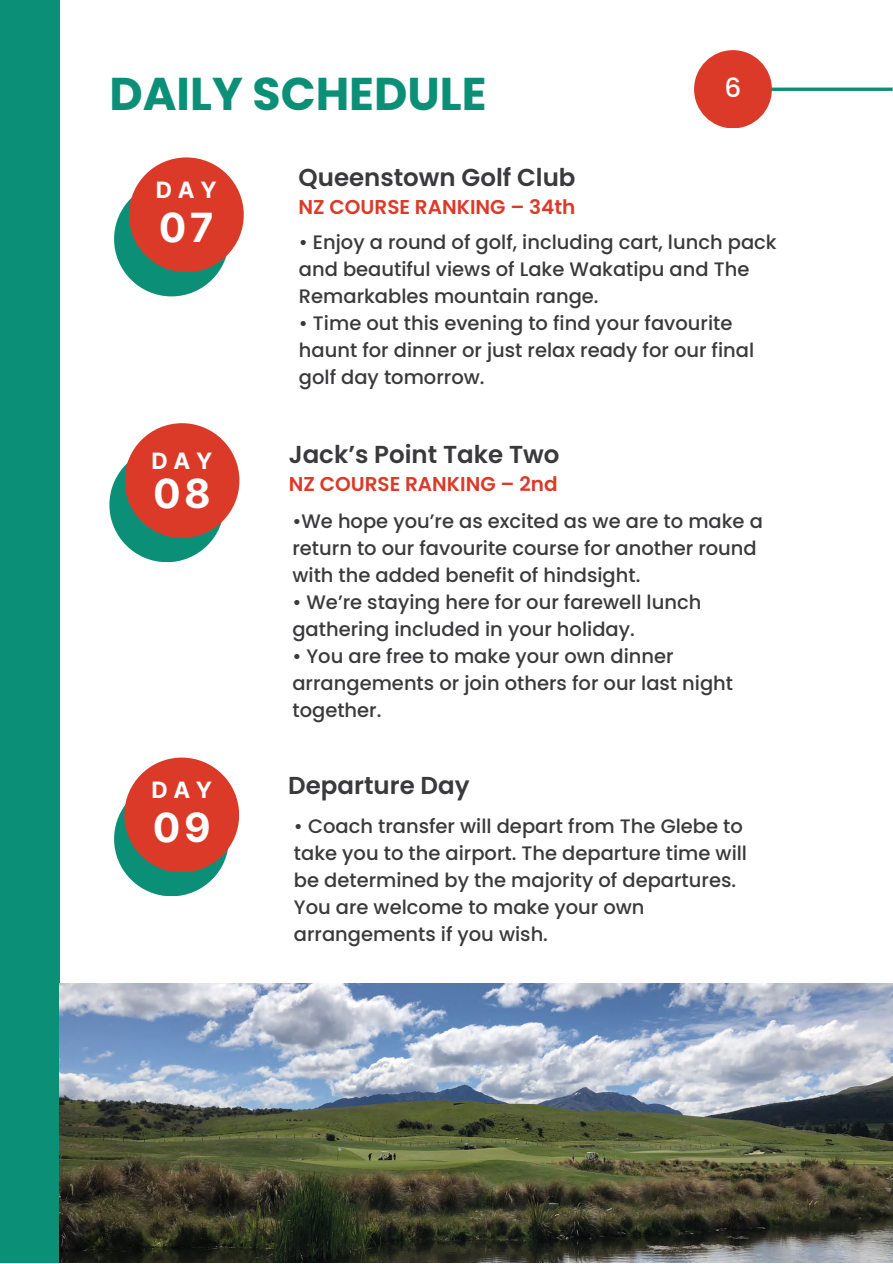
<style>
.page{position:relative;width:893px;height:1264px;background:#fff}
.page>*{position:absolute;margin:0;border:0;box-sizing:border-box;transform-origin:0 0}
.t1{font:700 45.9px "Poppins";color:#0c8f77}
.t2{font:700 40.2px "Inter";color:#fff}
.t3{font:500 26.25px "Poppins";color:#fff}
.t4{font:600 24.45px "Poppins";color:#3a3a3c}
.t5{font:700 22.5px "Inter";letter-spacing:.25em;color:#fff}
.t6{font:600 19.95px "Poppins";color:#dc3a29}
.t7{font:500 19.5px/27px "Poppins";color:#3a3a3c}
</style>
<div class="page">
<div style="left:109px;top:447px;width:115px;height:115px;background:#0c8f77;border-radius:50%"></div>
<div style="left:125px;top:423px;width:114px;height:115px;background:#dc3a29;border-radius:50%"></div>
<div style="left:0;top:0;width:60px;height:1262px;background:#0c8f77"></div>
<hr style="left:733px;top:88px;width:159px;height:3px;background:#0c8f77">
<div style="left:694px;top:50px;width:77px;height:78px;background:#dc3a29;border-radius:50%"></div>
<div style="left:114px;top:781px;width:115px;height:115px;background:#0c8f77;border-radius:50%"></div>
<div style="left:124px;top:757px;width:115px;height:115px;background:#dc3a29;border-radius:50%"></div>
<div style="left:114px;top:182px;width:115px;height:114px;background:#0c8f77;border-radius:50%"></div>
<div style="left:129px;top:157px;width:115px;height:115px;background:#dc3a29;border-radius:50%"></div>
<img style="left:60px;top:983px;width:832px;height:279px">
<p class="t1" style="left:109px;top:62px;width:378px">DAILY SCHEDULE</p>
<p class="t3" style="left:724px;top:70px;width:18px">6</p>
<p class="t5" style="left:156px;top:176px;width:62px">DAY</p>
<p class="t2" style="left:159px;top:204px;width:57px">07</p>
<p class="t5" style="left:152px;top:447px;width:62px">DAY</p>
<p class="t2" style="left:153px;top:469px;width:59px">08</p>
<p class="t5" style="left:151px;top:776px;width:62px">DAY</p>
<p class="t2" style="left:153px;top:803px;width:59px">09</p>
<p class="t4" style="left:298px;top:160px;width:278px">Queenstown Golf Club</p>
<p class="t6" style="left:298px;top:193px;width:278px">NZ COURSE RANKING – 34th</p>
<p class="t7" style="left:299px;top:229px;width:479px">• Enjoy a round of golf, including cart, lunch pack and beautiful views of Lake Wakatipu and The<br>Remarkables mountain range.</p>
<p class="t7" style="left:299px;top:310px;width:457px">• Time out this evening to find your favourite haunt for dinner or just relax ready for our final golf day tomorrow.</p>
<p class="t4" style="left:289px;top:437px;width:272px">Jack’s Point Take Two</p>
<p class="t6" style="left:289px;top:470px;width:270px">NZ COURSE RANKING – 2nd</p>
<p class="t7" style="left:292px;top:507px;width:472px">•We hope you’re as excited as we are to make a return to our favourite course for another round with the added benefit of hindsight.</p>
<p class="t7" style="left:292px;top:588px;width:410px">• We’re staying here for our farewell lunch gathering included in your holiday.</p>
<p class="t7" style="left:292px;top:642px;width:442px">• You are free to make your own dinner arrangements or join others for our last night together.</p>
<p class="t4" style="left:288px;top:768px;width:183px">Departure Day</p>
<p class="t7" style="left:294px;top:813px;width:454px">• Coach transfer will depart from The Glebe to take you to the airport. The departure time will be determined by the majority of departures.<br>You are welcome to make your own arrangements if you wish.</p>
</div>
